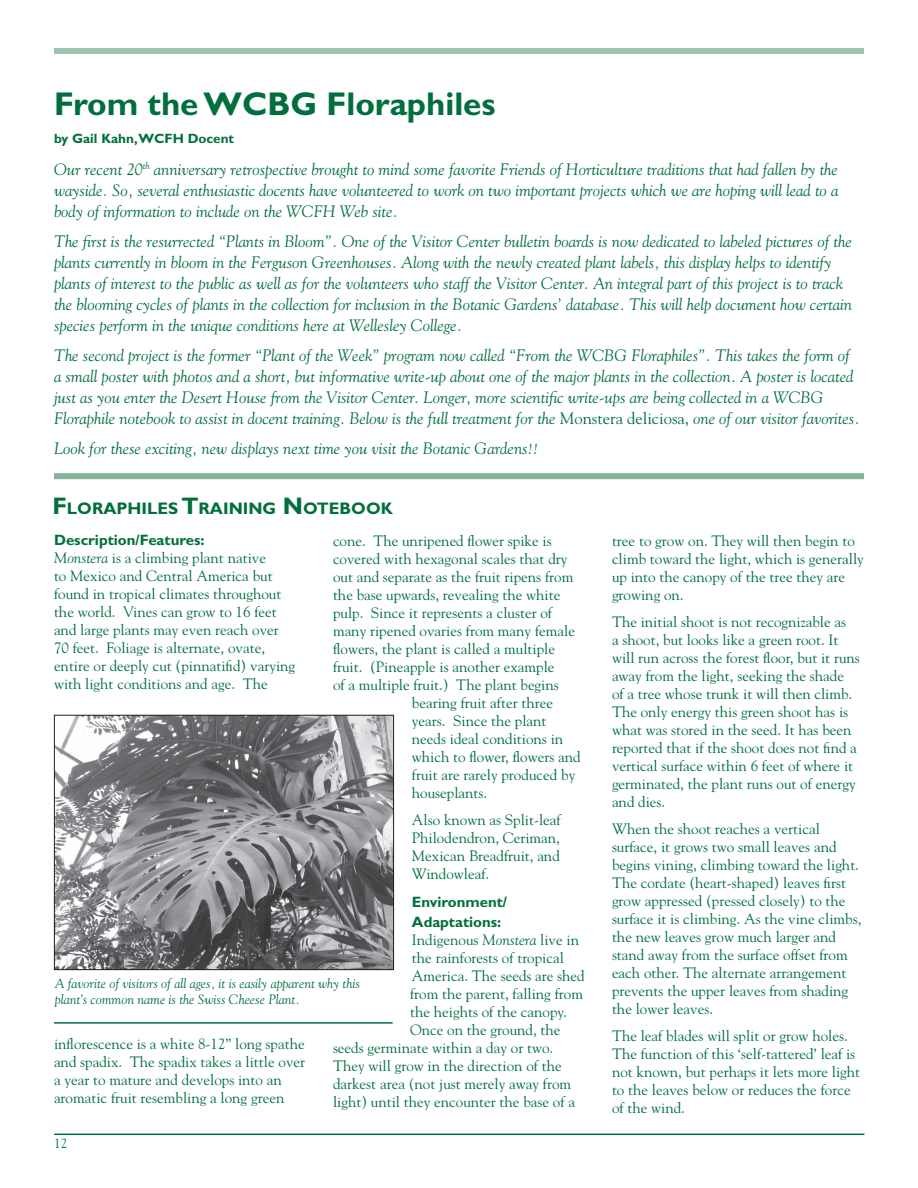
<style>
.page{position:relative;width:918px;height:1188px;background:#fff}
.page>*{position:absolute;margin:0;border:0;box-sizing:border-box;transform-origin:0 0}
.t1{font:700 33px "Gill Sans";color:#006f3c}
.t2{font:700 16.8px "Gill Sans";color:#006f3c}
.t3{font:italic 16.5px/21px "Goudy";color:#006f3c}
.t4{font:15px/18px "Goudy";color:#006f3c}
.t5{font:700 15px/19.5px "Gill Sans";color:#006f3c}
.t6{font:italic 13.5px/16.2px "Goudy";color:#006f3c}
.t7{font:700 13.5px "Gill Sans";color:#006f3c}
.t8{font:13.5px "Goudy";color:#006f3c}
.s1{font-style:normal}
.s2{font-size:24px}
.s3{font-style:italic}
</style>
<div class="page">
<hr style="left:54px;top:1134px;width:810px;height:1px;background:#006f3c">
<div style="left:54px;top:48px;width:810px;height:6px;background:#9ec5b1"></div>
<img style="left:56px;top:717px;width:336px;height:251px">
<div style="left:54px;top:715px;width:340px;height:255px;border:1px solid #231f20"></div>
<hr style="left:54px;top:1022px;width:339px;height:2px;background:#006f3c">
<div style="left:54px;top:473px;width:810px;height:6px;background:#83b59c"></div>
<h1 class="t1" style="left:54px;top:84px;width:443px">From the WCBG Floraphiles</h1>
<p class="t7" style="left:54px;top:131px;width:182px">by Gail Kahn,WCFH Docent</p>
<p class="t3" style="left:54px;top:158px;width:786px;text-align:justify">Our recent 20<sup>th</sup> anniversary retrospective brought to mind some favorite Friends of Horticulture traditions that had fallen by the wayside. So, several enthusiastic docents have volunteered to work on two important projects which we are hoping will lead to a body of information to include on the WCFH Web site.</p>
<p class="t3" style="left:54px;top:230px;width:800px">The first is the resurrected “Plants in Bloom”. One of the Visitor Center bulletin boards is now dedicated to labeled pictures of the plants currently in bloom in the Ferguson Greenhouses. Along with the newly created plant labels, this display helps to identify plants of interest to the public as well as for the volunteers who staff the Visitor Center. An integral part of this project is to track the blooming cycles of plants in the collection for inclusion in the Botanic Gardens’ database. This will help document how certain species perform in the unique conditions here at Wellesley College.</p>
<p class="t3" style="left:54px;top:344px;width:807px">The second project is the former “Plant of the Week” program now called “From the WCBG Floraphiles”. This takes the form of a small poster with photos and a short, but informative write-up about one of the major plants in the collection. A poster is located just as you enter the Desert House from the Visitor Center. Longer, more scientific write-ups are being collected in a WCBG Floraphile notebook to assist in docent training. Below is the full treatment for the <span class="s1">Monstera deliciosa,</span> one of our visitor favorites.</p>
<p class="t3" style="left:54px;top:437px;width:486px">Look for these exciting, new displays next time you visit the Botanic Gardens!!</p>
<p class="t2" style="left:52px;top:499px;width:342px"><span class="s2">F</span>LORAPHILES <span class="s2">T</span>RAINING <span class="s2">N</span>OTEBOOK</p>
<p class="t5" style="left:54px;top:530px;width:152px">Description/Features:</p>
<p class="t4" style="left:54px;top:549px;width:243px"><span class="s3">Monstera</span> is a climbing plant native<br>to Mexico and Central America but found in tropical climates throughout the world. Vines can grow to 16 feet and large plants may even reach over 70 feet. Foliage is alternate, ovate, entire or deeply cut (pinnatifid) varying with light conditions and age. The</p>
<p class="t4" style="left:333px;top:531px;width:220px">cone. The unripened flower spike is</p>
<p class="t4" style="left:333px;top:549px;width:236px">covered with hexagonal scales that dry</p>
<p class="t4" style="left:333px;top:567px;width:242px">out and separate as the fruit ripens from</p>
<p class="t4" style="left:333px;top:585px;width:229px">the base upwards, revealing the white</p>
<p class="t4" style="left:333px;top:603px;width:221px">pulp. Since it represents a cluster of</p>
<p class="t4" style="left:333px;top:621px;width:244px">many ripened ovaries from many female</p>
<p class="t4" style="left:333px;top:639px;width:224px">flowers, the plant is called a multiple</p>
<p class="t4" style="left:333px;top:657px;width:223px">fruit. (Pineapple is another example</p>
<p class="t4" style="left:333px;top:675px;width:227px">of a multiple fruit.) The plant begins</p>
<p class="t4" style="left:412px;top:693px;width:143px">bearing fruit after three</p>
<p class="t4" style="left:412px;top:711px;width:136px">years. Since the plant</p>
<p class="t4" style="left:412px;top:729px;width:153px">needs ideal conditions in</p>
<p class="t4" style="left:412px;top:747px;width:170px">which to flower, flowers and</p>
<p class="t4" style="left:412px;top:765px;width:165px">fruit are rarely produced by</p>
<p class="t4" style="left:412px;top:783px;width:77px">houseplants.</p>
<p class="t4" style="left:412px;top:810px;width:150px;text-align:justify">Also known as Split-leaf Philodendron, Ceriman, Mexican Breadfruit, and Windowleaf.</p>
<p class="t5" style="left:412px;top:892px;width:97px">Environment/<br>Adaptations:</p>
<p class="t4" style="left:412px;top:930px;width:169px">Indigenous <span class="s3">Monstera</span> live in</p>
<p class="t4" style="left:412px;top:948px;width:154px">the rainforests of tropical</p>
<p class="t4" style="left:412px;top:966px;width:174px">America. The seeds are shed</p>
<p class="t4" style="left:410px;top:984px;width:174px">from the parent, falling from</p>
<p class="t4" style="left:410px;top:1002px;width:158px">the heights of the canopy.</p>
<p class="t4" style="left:410px;top:1020px;width:152px">Once on the ground, the</p>
<p class="t4" style="left:333px;top:1038px;width:222px">seeds germinate within a day or two.</p>
<p class="t4" style="left:333px;top:1056px;width:230px">They will grow in the direction of the</p>
<p class="t4" style="left:333px;top:1074px;width:240px">darkest area (not just merely away from</p>
<p class="t4" style="left:333px;top:1092px;width:244px">light) until they encounter the base of a</p>
<p class="t6" style="left:55px;top:975px;width:307px">A favorite of visitors of all ages, it is easily apparent why this plant’s common name is the Swiss Cheese Plant.</p>
<p class="t4" style="left:54px;top:1035px;width:253px">inflorescence is a white 8-12” long spathe and spadix. The spadix takes a little over a year to mature and develops into an aromatic fruit resembling a long green</p>
<p class="t8" style="left:54px;top:1135px;width:15px">12</p>
<p class="t4" style="left:612px;top:531px;width:253px">tree to grow on. They will then begin to climb toward the light, which is generally up into the canopy of the tree they are growing on.</p>
<p class="t4" style="left:612px;top:612px;width:249px">The initial shoot is not recognizable as<br>a shoot, but looks like a green root. It will run across the forest floor, but it runs away from the light, seeking the shade<br>of a tree whose trunk it will then climb.<br>The only energy this green shoot has is what was stored in the seed. It has been reported that if the shoot does not find a vertical surface within 6 feet of where it germinated, the plant runs out of energy and dies.</p>
<p class="t4" style="left:612px;top:819px;width:251px">When the shoot reaches a vertical surface, it grows two small leaves and begins vining, climbing toward the light.<br>The cordate (heart-shaped) leaves first grow appressed (pressed closely) to the surface it is climbing. As the vine climbs, the new leaves grow much larger and stand away from the surface offset from each other. The alternate arrangement prevents the upper leaves from shading the lower leaves.</p>
<p class="t4" style="left:612px;top:1026px;width:250px">The leaf blades will split or grow holes.<br>The function of this ‘self-tattered’ leaf is not known, but perhaps it lets more light to the leaves below or reduces the force of the wind.</p>
</div>
